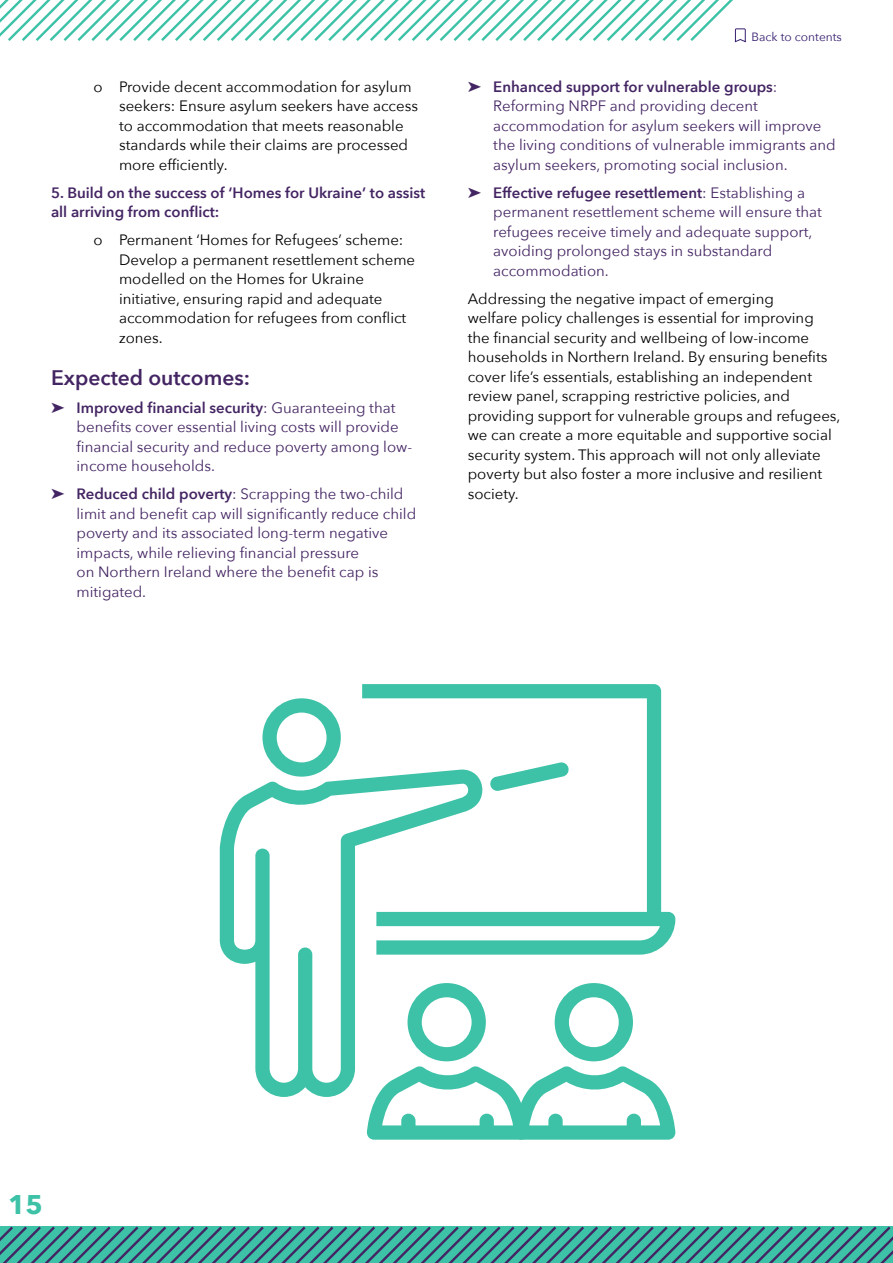
<style>
.page{position:relative;width:893px;height:1263px;background:#fff}
.page>*{position:absolute;margin:0;border:0;box-sizing:border-box;transform-origin:0 0}
.t1{font:700 27px "Avenir Next";color:#3dc2a7}
.t2{font:600 21px "Avenir Next";color:#442563}
.t3{font:15px/19.5px "Avenir Next";color:#000}
.t4{font:15px/19.5px "Avenir Next";color:#442563}
.t5{font:600 15px/19.5px "Avenir Next";color:#442563}
.t6{font:12px "Avenir Next";color:#361e6f}
.s1{font-weight:600}
</style>
<div class="page">
<svg style="left:0;top:1226px;width:893px;height:37px;background:#3e9d96"></svg>
<svg style="left:0;top:0;width:746px;height:43px"></svg>
<svg style="left:362px;top:684px;width:313px;height:271px"></svg>
<svg style="left:367px;top:983px;width:308px;height:157px"></svg>
<svg style="left:220px;top:769px;width:263px;height:328px"></svg>
<svg style="left:490px;top:762px;width:79px;height:29px"></svg>
<svg style="left:262px;top:698px;width:79px;height:79px"></svg>
<p class="t3" style="left:119px;top:76px;width:300px;text-indent:-26px">o Provide decent accommodation for asylum seekers: Ensure asylum seekers have access to accommodation that meets reasonable standards while their claims are processed more efficiently.</p>
<p class="t5" style="left:51px;top:182px;width:376px">5. Build on the success of ‘Homes for Ukraine’ to assist all arriving from conflict:</p>
<p class="t3" style="left:119px;top:229px;width:298px;text-indent:-26px">o Permanent ‘Homes for Refugees’ scheme:<br>Develop a permanent resettlement scheme modelled on the Homes for Ukraine initiative, ensuring rapid and adequate accommodation for refugees from conflict zones.</p>
<h2 class="t2" style="left:51px;top:359px;width:201px">Expected outcomes:</h2>
<p class="t4" style="left:77px;top:397px;width:337px;text-indent:-26px">➤ <span class="s1">Improved financial security</span>: Guaranteeing that benefits cover essential living costs will provide financial security and reduce poverty among low&shy;income households.</p>
<p class="t4" style="left:77px;top:484px;width:341px;text-indent:-26px">➤ <span class="s1">Reduced child poverty</span>: Scrapping the two-child limit and benefit cap will significantly reduce child poverty and its associated long-term negative impacts, while relieving financial pressure<br>on Northern Ireland where the benefit cap is mitigated.</p>
<p class="t6" style="left:752px;top:27px;width:92px">Back to contents</p>
<p class="t4" style="left:493px;top:76px;width:344px;text-indent:-26px">➤ <span class="s1">Enhanced support for vulnerable groups</span>:<br>Reforming NRPF and providing decent accommodation for asylum seekers will improve the living conditions of vulnerable immigrants and asylum seekers, promoting social inclusion.</p>
<p class="t4" style="left:493px;top:182px;width:330px;text-indent:-26px">➤ <span class="s1">Effective refugee resettlement</span>: Establishing a permanent resettlement scheme will ensure that refugees receive timely and adequate support, avoiding prolonged stays in substandard accommodation.</p>
<p class="t3" style="left:468px;top:288px;width:374px">Addressing the negative impact of emerging<br>welfare policy challenges is essential for improving<br>the financial security and wellbeing of low-income households in Northern Ireland. By ensuring benefits cover life’s essentials, establishing an independent review panel, scrapping restrictive policies, and providing support for vulnerable groups and refugees, we can create a more equitable and supportive social security system. This approach will not only alleviate poverty but also foster a more inclusive and resilient society.</p>
<h1 class="t1" style="left:8px;top:1181px;width:36px">15</h1>
</div>
